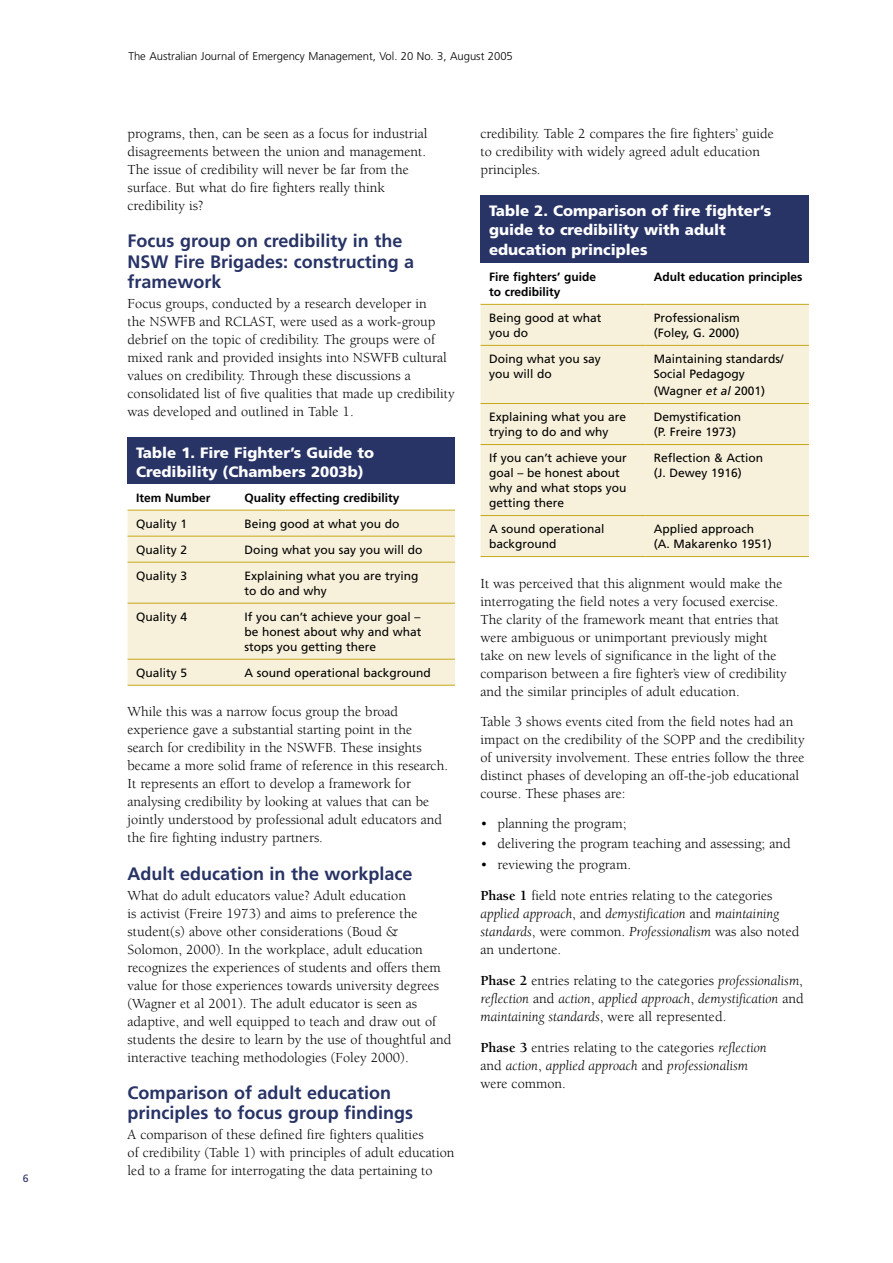
<style>
.page{position:relative;width:893px;height:1263px;background:#fff}
.page>*{position:absolute;margin:0;border:0;box-sizing:border-box;transform-origin:0 0}
.t1{font:700 18px/20.2px "Frutiger";color:#283366}
.table_head{font:900 15px/19.5px "Frutiger";color:#fff}
.body{font:14.25px/18px "Berkeley";color:#000}
.body-2{font:italic 14.25px/18px "Berkeley";color:#000;text-align:justify}
.bullet{font:14.25px "Berkeley";color:#000}
.bullet_last{font:14.25px "Berkeley";color:#000}
.New_Table_Text{font:12px/15px "Frutiger";color:#000}
.New_Table_Text_Bold{font:700 12px/15px "Frutiger";color:#000}
.t2{font:300 11.25px "Frutiger";color:#000}
.t3{font:10.5px "Frutiger";color:#283366}
.s1{font-style:italic}
.s2{font-weight:700}
.s3{font-weight:700;font-style:normal}
.s4{font-style:normal}
</style>
<div class="page">
<div style="left:128px;top:437px;width:327px;height:47px;background:#283366"></div>
<div style="left:128px;top:511px;width:327px;height:174px;background:#f7f1db"></div>
<hr style="left:128px;top:510px;width:108px;height:1px;background:#c6a819">
<hr style="left:236px;top:510px;width:219px;height:1px;background:#c6a819">
<hr style="left:128px;top:536px;width:108px;height:1px;background:#c6a819">
<hr style="left:236px;top:536px;width:219px;height:1px;background:#c6a819">
<hr style="left:128px;top:562px;width:108px;height:1px;background:#c6a819">
<hr style="left:236px;top:562px;width:219px;height:1px;background:#c6a819">
<hr style="left:128px;top:603px;width:108px;height:1px;background:#c6a819">
<hr style="left:236px;top:603px;width:219px;height:1px;background:#c6a819">
<hr style="left:128px;top:659px;width:108px;height:1px;background:#c6a819">
<hr style="left:236px;top:659px;width:219px;height:1px;background:#c6a819">
<hr style="left:128px;top:685px;width:108px;height:1px;background:#c6a819">
<hr style="left:236px;top:685px;width:219px;height:1px;background:#c6a819">
<div style="left:480px;top:195px;width:329px;height:68px;background:#283366"></div>
<div style="left:480px;top:305px;width:329px;height:251px;background:#f7f1db"></div>
<hr style="left:480px;top:304px;width:165px;height:1px;background:#c6a819">
<hr style="left:645px;top:304px;width:164px;height:1px;background:#c6a819">
<hr style="left:480px;top:345px;width:165px;height:1px;background:#c6a819">
<hr style="left:645px;top:345px;width:164px;height:1px;background:#c6a819">
<hr style="left:480px;top:403px;width:165px;height:1px;background:#c6a819">
<hr style="left:645px;top:403px;width:164px;height:1px;background:#c6a819">
<hr style="left:480px;top:444px;width:165px;height:1px;background:#c6a819">
<hr style="left:645px;top:444px;width:164px;height:1px;background:#c6a819">
<hr style="left:480px;top:515px;width:165px;height:1px;background:#c6a819">
<hr style="left:645px;top:515px;width:164px;height:1px;background:#c6a819">
<hr style="left:480px;top:556px;width:165px;height:1px;background:#c6a819">
<hr style="left:645px;top:556px;width:164px;height:1px;background:#c6a819">
<p class="t3" style="left:23px;top:1172px;width:7px">6</p>
<p class="t2" style="left:128px;top:49px;width:386px">The Australian Journal of Emergency Management, Vol. 20 No. 3, August 2005</p>
<p class="body" style="left:128px;top:125px;width:301px">programs, then, can be seen as a focus for industrial disagreements between the union and management.<br>The issue of credibility will never be far from the surface. But what do fire fighters really think credibility is?</p>
<p class="t1" style="left:128px;top:231px;width:288px">Focus group on credibility in the<br>NSW Fire Brigades: constructing a framework</p>
<p class="body" style="left:128px;top:295px;width:329px">Focus groups, conducted by a research developer in<br>the NSWFB and RCLAST, were used as a work-group debrief on the topic of credibility. The groups were of mixed rank and provided insights into NSWFB cultural values on credibility. Through these discussions a consolidated list of five qualities that made up credibility was developed and outlined in Table 1.</p>
<p class="table_head" style="left:136px;top:443px;width:239px">Table 1. Fire Fighter’s Guide to<br>Credibility (Chambers 2003b)</p>
<p class="New_Table_Text_Bold" style="left:136px;top:490px;width:76px">Item Number</p>
<p class="New_Table_Text_Bold" style="left:244px;top:490px;width:156px">Quality effecting credibility</p>
<p class="New_Table_Text" style="left:136px;top:516px;width:53px">Quality 1</p>
<p class="New_Table_Text" style="left:244px;top:516px;width:157px">Being good at what you do</p>
<p class="New_Table_Text" style="left:136px;top:542px;width:53px">Quality 2</p>
<p class="New_Table_Text" style="left:244px;top:542px;width:180px">Doing what you say you will do</p>
<p class="New_Table_Text" style="left:136px;top:568px;width:53px">Quality 3</p>
<p class="New_Table_Text" style="left:244px;top:568px;width:176px">Explaining what you are trying to do and why</p>
<p class="New_Table_Text" style="left:136px;top:609px;width:53px">Quality 4</p>
<p class="New_Table_Text" style="left:244px;top:609px;width:179px;text-align:justify">If you can’t achieve your goal – be honest about why and what stops you getting there</p>
<p class="New_Table_Text" style="left:136px;top:665px;width:53px">Quality 5</p>
<p class="New_Table_Text" style="left:244px;top:665px;width:188px">A sound operational background</p>
<p class="body" style="left:128px;top:703px;width:322px">While this was a narrow focus group the broad experience gave a substantial starting point in the search for credibility in the NSWFB. These insights became a more solid frame of reference in this research.<br>It represents an effort to develop a framework for analysing credibility by looking at values that can be jointly understood by professional adult educators and the fire fighting industry partners.</p>
<p class="t1" style="left:128px;top:863px;width:287px">Adult education in the workplace</p>
<p class="body" style="left:128px;top:886px;width:326px">What do adult educators value? Adult education<br>is activist (Freire 1973) and aims to preference the student(s) above other considerations (Boud &amp; Solomon, 2000). In the workplace, adult education recognizes the experiences of students and offers them value for those experiences towards university degrees (Wagner et al 2001). The adult educator is seen as adaptive, and well equipped to teach and draw out of students the desire to learn by the use of thoughtful and interactive teaching methodologies (Foley 2000).</p>
<p class="t1" style="left:128px;top:1083px;width:287px">Comparison of adult education principles to focus group findings</p>
<p class="body" style="left:128px;top:1126px;width:328px">A comparison of these defined fire fighters qualities<br>of credibility (Table 1) with principles of adult education led to a frame for interrogating the data pertaining to</p>
<p class="body" style="left:480px;top:125px;width:295px">credibility. Table 2 compares the fire fighters’ guide to credibility with widely agreed adult education principles.</p>
<p class="table_head" style="left:489px;top:201px;width:284px">Table 2. Comparison of fire fighter’s guide to credibility with adult education principles</p>
<p class="New_Table_Text_Bold" style="left:489px;top:269px;width:109px">Fire fighters’ guide to credibility</p>
<p class="New_Table_Text_Bold" style="left:654px;top:269px;width:150px">Adult education principles</p>
<p class="New_Table_Text" style="left:489px;top:310px;width:114px">Being good at what you do</p>
<p class="New_Table_Text" style="left:654px;top:310px;width:88px">Professionalism (Foley, G. 2000)</p>
<p class="New_Table_Text" style="left:489px;top:351px;width:113px">Doing what you say you will do</p>
<p class="New_Table_Text" style="left:654px;top:351px;width:131px">Maintaining standards/<br>Social Pedagogy</p>
<p class="New_Table_Text" style="left:654px;top:383px;width:113px">(Wagner <span class="s1">et al</span> 2001)</p>
<p class="New_Table_Text" style="left:489px;top:409px;width:139px">Explaining what you are trying to do and why</p>
<p class="New_Table_Text" style="left:654px;top:409px;width:89px">Demystification (P. Freire 1973)</p>
<p class="New_Table_Text" style="left:489px;top:450px;width:139px">If you can’t achieve your goal – be honest about why and what stops you getting there</p>
<p class="New_Table_Text" style="left:654px;top:450px;width:111px">Reflection &amp; Action (J. Dewey 1916)</p>
<p class="New_Table_Text" style="left:489px;top:521px;width:117px">A sound operational background</p>
<p class="New_Table_Text" style="left:654px;top:521px;width:120px">Applied approach (A. Makarenko 1951)</p>
<p class="body" style="left:480px;top:574px;width:308px">It was perceived that this alignment would make the interrogating the field notes a very focused exercise.<br>The clarity of the framework meant that entries that were ambiguous or unimportant previously might take on new levels of significance in the light of the comparison between a fire fighter’s view of credibility and the similar principles of adult education.</p>
<p class="body" style="left:480px;top:713px;width:326px">Table 3 shows events cited from the field notes had an impact on the credibility of the SOPP and the credibility of university involvement. These entries follow the three distinct phases of developing an off-the-job educational course. These phases are:</p>
<p class="bullet" style="left:480px;top:816px;width:147px">• planning the program;</p>
<p class="bullet" style="left:480px;top:836px;width:312px">• delivering the program teaching and assessing; and</p>
<p class="bullet_last" style="left:480px;top:857px;width:152px">• reviewing the program.</p>
<p class="body" style="left:480px;top:887px;width:321px"><span class="s2">Phase 1</span> field note entries relating to the categories <span class="s1">applied approach</span>, and <span class="s1">demystification</span> and <span class="s1">maintaining standards</span>, were common. <span class="s1">Professionalism</span> was also noted an undertone.</p>
<p class="body-2" style="left:480px;top:972px;width:325px"><span class="s3">Phase 2</span> <span class="s4">entries relating to the categories</span> professionalism<span class="s4">, </span>reflection <span class="s4">and</span> action<span class="s4">,</span> applied approach<span class="s4">,</span> demystification <span class="s4">and </span>maintaining standards<span class="s4">, were all represented.</span></p>
<p class="body" style="left:480px;top:1038px;width:288px"><span class="s2">Phase 3</span> entries relating to the categories <span class="s1">reflection </span>and <span class="s1">action</span>, <span class="s1">applied approach</span> and <span class="s1">professionalism </span>were common.</p>
</div>
